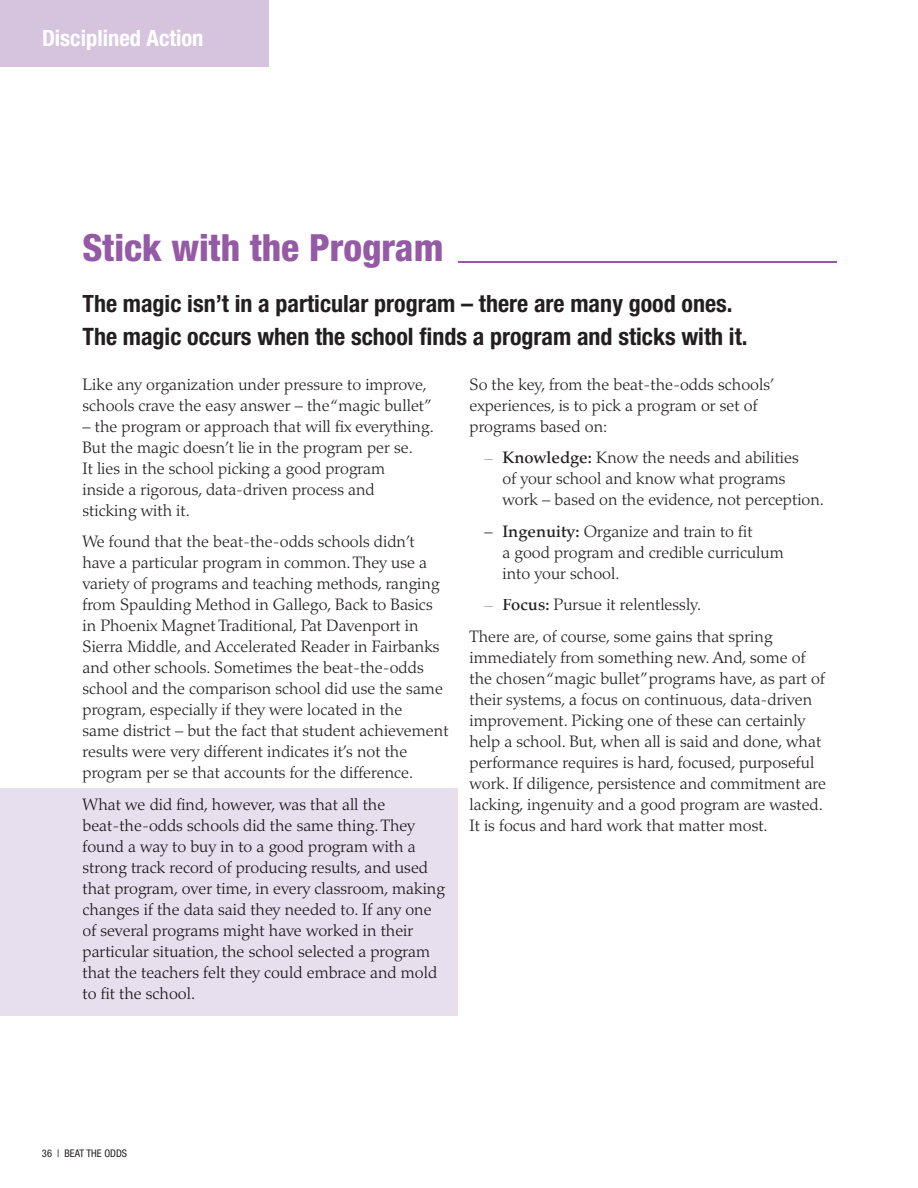
<style>
.page{position:relative;width:918px;height:1188px;background:#fff}
.page>*{position:absolute;margin:0;border:0;box-sizing:border-box;transform-origin:0 0}
.t1{font:800 condensed 37.5px "Helvetica Neue";color:#955aa5}
.t2{font:700 condensed 24px/33px "Helvetica Neue";color:#231f20}
.t3{font:700 condensed 22.5px "Helvetica Neue";color:#fff}
.t4{font:300 16.5px/21px "Palatino";color:#231f20}
.t5{font:300 16.5px/21px "Palatino";color:#1d151b}
.t6{font:condensed 10.5px "Helvetica Neue";color:#231f20}
.s1{font-weight:500}
</style>
<div class="page">
<div style="left:0;top:0;width:269px;height:67px;background:#d6c4df"></div>
<div style="left:0;top:788px;width:457px;height:227px;background:#e8dfee"></div>
<hr style="left:459px;top:261px;width:378px;height:1px;background:#955aa5">
<h3 class="t3" style="left:42px;top:24px;width:163px">Disciplined Action</h3>
<h1 class="t1" style="left:82px;top:225px;width:363px">Stick with the Program</h1>
<h2 class="t2" style="left:82px;top:287px;width:667px">The magic isn’t in a particular program – there are many good ones.<br>The magic occurs when the school finds a program and sticks with it.</h2>
<p class="t4" style="left:82px;top:374px;width:351px">Like any organization under pressure to improve, schools crave the easy answer – the “magic bullet”</p>
<p class="t4" style="left:82px;top:416px;width:353px">– the program or approach that will fix everything.<br>But the magic doesn’t lie in the program per se.<br>It lies in the school picking a good program<br>inside a rigorous, data-driven process and<br>sticking with it.</p>
<p class="t4" style="left:82px;top:532px;width:368px">We found that the beat-the-odds schools didn’t have a particular program in common. They use a variety of programs and teaching methods, ranging from Spaulding Method in Gallego, Back to Basics in Phoenix Magnet Traditional, Pat Davenport in Sierra Middle, and Accelerated Reader in Fairbanks and other schools. Sometimes the beat-the-odds school and the comparison school did use the same program, especially if they were located in the<br>same district – but the fact that student achievement results were very different indicates it’s not the program per se that accounts for the difference.</p>
<p class="t5" style="left:82px;top:794px;width:364px">What we did find, however, was that all the beat-the-odds schools did the same thing. They found a way to buy in to a good program with a strong track record of producing results, and used that program, over time, in every classroom, making changes if the data said they needed to. If any one of several programs might have worked in their particular situation, the school selected a program that the teachers felt they could embrace and mold to fit the school.</p>
<p class="t4" style="left:470px;top:374px;width:306px">So the key, from the beat-the-odds schools’ experiences, is to pick a program or set of programs based on:</p>
<p class="t4" style="left:502px;top:448px;width:323px;text-indent:-18px">– <span class="s1">Knowledge:</span> Know the needs and abilities<br>of your school and know what programs work – based on the evidence, not perception.</p>
<p class="t4" style="left:502px;top:521px;width:283px;text-indent:-18px">– <span class="s1">Ingenuity:</span> Organize and train to fit<br>a good program and credible curriculum into your school.</p>
<p class="t4" style="left:470px;top:589px;width:305px;line-height:31.5px;text-indent:15px">– <span class="s1">Focus:</span> Pursue it relentlessly.<br>There are, of course, some gains that spring</p>
<p class="t4" style="left:470px;top:647px;width:358px">immediately from something new. And, some of the chosen “magic bullet”programs have, as part of their systems, a focus on continuous, data-driven improvement. Picking one of these can certainly help a school. But, when all is said and done, what performance requires is hard, focused, purposeful work. If diligence, persistence and commitment are lacking, ingenuity and a good program are wasted.<br>It is focus and hard work that matter most.</p>
<p class="t6" style="left:42px;top:1147px;width:87px">36 | BEAT THE ODDS</p>
</div>
